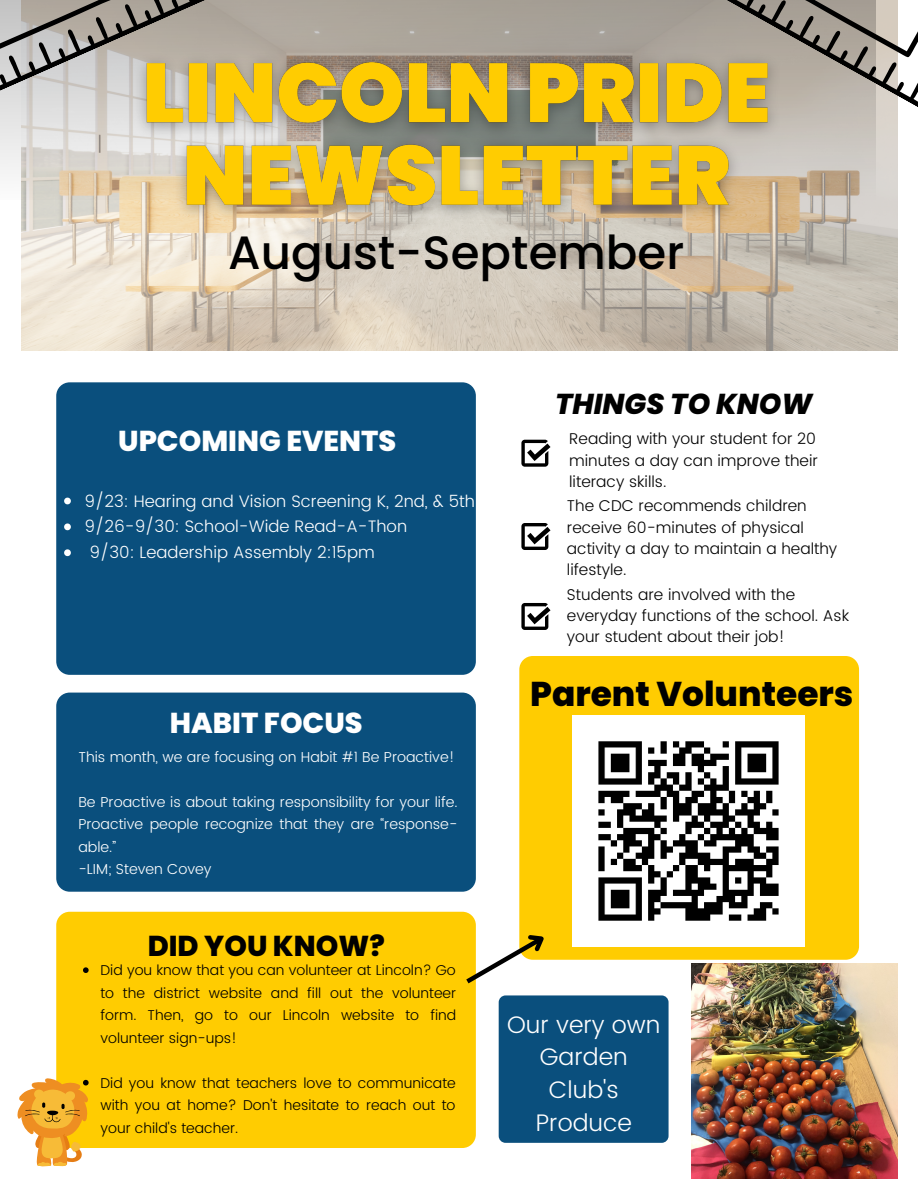
<style>
.page{position:relative;width:918px;height:1188px;background:#fff}
.page>*{position:absolute;margin:0;border:0;box-sizing:border-box;transform-origin:0 0}
.t1{font:500 46.65px "Poppins";color:#000}
.t2{font:800 34.35px "Poppins";color:#000}
.t3{font:800 28.8px "Poppins";color:#fff}
.t4{font:italic 800 28.8px "Poppins";color:#000}
.t5{font:800 28.8px "Poppins";color:#000}
.t6{font:300 24px/32.7px "Poppins";color:#fff;text-align:center}
.t7{font:300 16.65px/25.8px "Poppins";color:#fff}
.t8{font:300 15.6px/21.1px "Poppins";color:#000}
.t9{font:300 14.4px/22.5px "Poppins";color:#fff}
.t10{font:300 14.25px/22.5px "Poppins";color:#000;text-align:justify}
</style>
<div class="page">
<img style="left:21px;top:112px;width:876px;height:239px">
<div style="left:56px;top:382px;width:420px;height:293px;background:#0a4f7d;border-radius:13px"></div>
<div style="left:56px;top:693px;width:420px;height:199px;background:#0a4f7d;border-radius:13px"></div>
<div style="left:519px;top:656px;width:340px;height:304px;background:#ffcc01;border-radius:13px"></div>
<div style="left:56px;top:912px;width:420px;height:236px;background:#ffcc01;border-radius:13px"></div>
<svg style="left:0;top:0;width:876px;height:200px;background:#cbc4bb"></svg>
<svg style="left:521px;top:440px;width:30px;height:27px"></svg>
<svg style="left:521px;top:523px;width:30px;height:27px"></svg>
<svg style="left:521px;top:603px;width:30px;height:27px"></svg>
<svg style="left:83px;top:967px;width:6px;height:6px"></svg>
<svg style="left:0;top:0;width:282px;height:102px;background:#a6a39e"></svg>
<svg style="left:633px;top:0;width:285px;height:112px;background:#a6a098"></svg>
<img style="left:572px;top:715px;width:232px;height:232px">
<img style="left:692px;top:963px;width:205px;height:215px">
<div style="left:499px;top:995px;width:170px;height:148px;background:#0a4f7d;border-radius:7px"></div>
<svg style="left:466px;top:924px;width:88px;height:64px"></svg>
<svg style="left:17px;top:1078px;width:72px;height:89px"></svg>
<svg style="left:64px;top:498px;width:7px;height:6px"></svg>
<svg style="left:64px;top:523px;width:7px;height:7px"></svg>
<svg style="left:64px;top:549px;width:7px;height:7px"></svg>
<img style="left:122px;top:17px;width:669px;height:240px">
<h1 class="t1" style="left:228px;top:220px;width:458px">August-September</h1>
<h3 class="t3" style="left:118px;top:421px;width:280px">UPCOMING EVENTS</h3>
<p class="t7" style="left:85px;top:488px;width:392px">9/23: Hearing and Vision Screening K, 2nd, &amp; 5th<br>9/26-9/30: School-Wide Read-A-Thon<br>9/30: Leadership Assembly 2:15pm</p>
<h3 class="t3" style="left:170px;top:703px;width:194px">HABIT FOCUS</h3>
<p class="t9" style="left:78px;top:745px;width:378px">This month, we are focusing on Habit #1 Be Proactive!</p>
<p class="t9" style="left:78px;top:790px;width:381px">Be Proactive is about taking responsibility for your life.<br>Proactive people recognize that they are “response&shy;able.”<br>-LIM; Steven Covey</p>
<h3 class="t5" style="left:148px;top:925px;width:239px">DID YOU KNOW?</h3>
<p class="t10" style="left:100px;top:959px;width:357px">Did you know that you can volunteer at Lincoln? Go to the district website and fill out the volunteer form. Then, go to our Lincoln website to find volunteer sign-ups!</p>
<p class="t10" style="left:100px;top:1072px;width:357px">Did you know that teachers love to communicate with you at home? Don't hesitate to reach out to your child's teacher.</p>
<h3 class="t4" style="left:555px;top:384px;width:259px">THINGS TO KNOW</h3>
<p class="t8" style="left:569px;top:428px;width:250px">Reading with your student for 20 minutes a day can improve their literacy skills.</p>
<p class="t8" style="left:567px;top:495px;width:272px">The CDC recommends children receive 60-minutes of physical activity a day to maintain a healthy lifestyle.</p>
<p class="t8" style="left:567px;top:584px;width:284px">Students are involved with the everyday functions of the school. Ask your student about their job!</p>
<h2 class="t2" style="left:530px;top:670px;width:325px">Parent Volunteers</h2>
<h3 class="t6" style="left:507px;top:1008px;width:155px">Our very own<br>Garden<br>Club's<br>Produce</h3>
</div>
